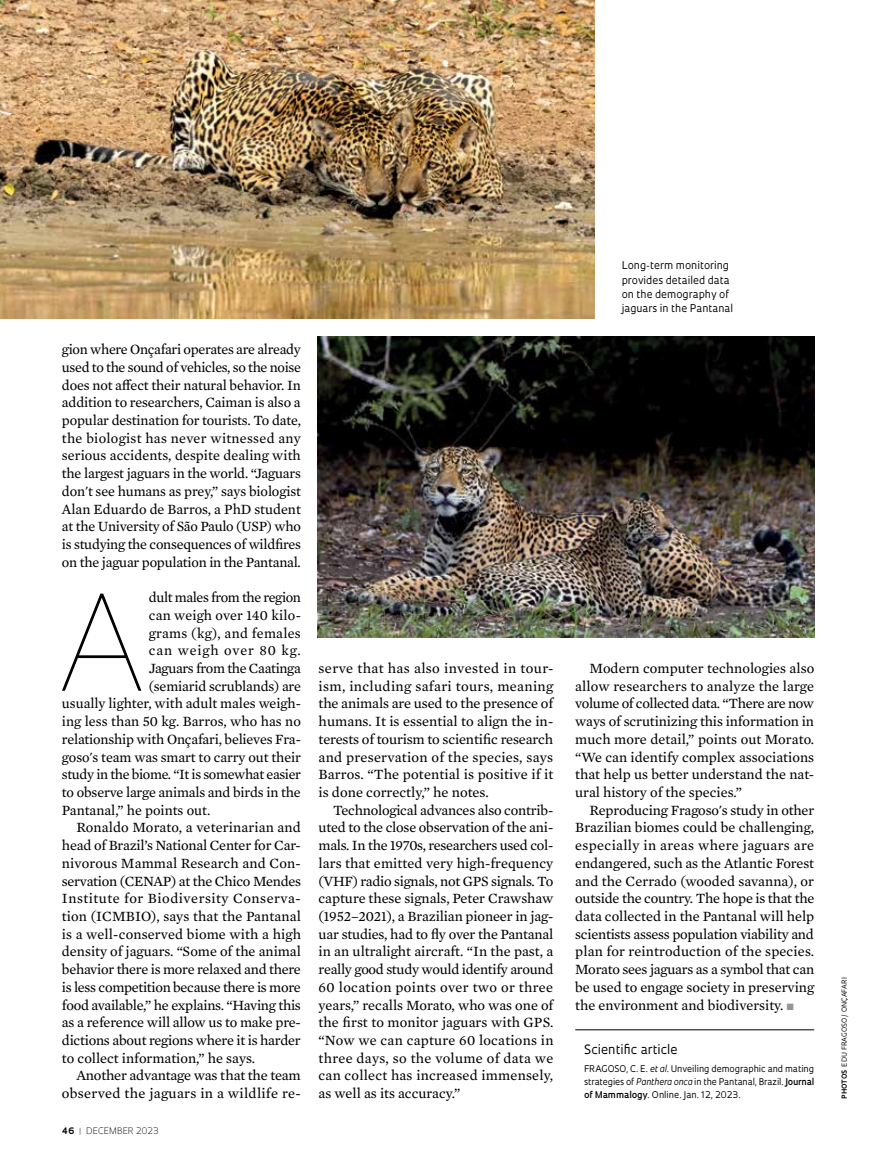
<style>
.page{position:relative;width:885px;height:1169px;background:#fff}
.page>*{position:absolute;margin:0;border:0;box-sizing:border-box;transform-origin:0 0}
.t1{font:100 136.8px "Elza";color:#000}
.t2{font:14.4px/17.7px "Mercury Text G2";color:#000;text-align:justify}
.t3{font:14.4px "Mercury Text G2";letter-spacing:-.02em;color:#000}
.t4{font:14.4px "Mercury Text G2";letter-spacing:-.025em;color:#000}
.t5{font:14.4px "Mercury Text G2";letter-spacing:.02em;color:#000}
.t6{font:14.4px "Mercury Text G2";letter-spacing:.035em;color:#000}
.t7{font:14.4px "Mercury Text G2";letter-spacing:.065em;color:#000}
.t8{font:12.6px "Oculum";color:#000}
.t9{font:10.35px/14.1px "Oculum";color:#000}
.t10{font:9px/13.4px "Oculum";letter-spacing:-.01em;color:#000;text-align:justify}
.t11{font:300 8.7px "Oculum";letter-spacing:.015em;color:#000}
.t12{font:6.75px "Oculum";letter-spacing:.015em;color:#000}
.s1{font-weight:700}
.s2{font-weight:700;color:#939598}
.s3{color:#939598}
.s4{font-style:italic}
.s5{font-weight:600}
</style>
<div class="page">
<hr style="left:575px;top:1029px;width:239px;height:1px;background:#000">
<img style="left:0;top:0;width:594px;height:319px">
<img style="left:318px;top:336px;width:497px;height:301px">
<p class="t2" style="left:62px;top:340px;width:241px">gion where Onçafari operates are already used to the sound of vehicles, so the noise does not affect their natural behavior. In addition to researchers, Caiman is also a popular destination for tourists. To date, the biologist has never witnessed any serious accidents, despite dealing with the largest jaguars in the world. “Jaguars don't see humans as prey,” says biologist Alan Eduardo de Barros, a PhD student at the University of São Paulo (USP) who is studying the consequences of wildfires on the jaguar population in the Pantanal.</p>
<h1 class="t1" style="left:60px;top:556px;width:85px">A</h1>
<p class="t4" style="left:149px;top:587px;width:154px">dult males from the region</p>
<p class="t2" style="left:149px;top:605px;width:153px">can weigh over 140 kilo-</p>
<p class="t5" style="left:149px;top:622px;width:153px">grams (kg), and females</p>
<p class="t7" style="left:149px;top:640px;width:154px">can weigh over 80 kg.</p>
<p class="t4" style="left:149px;top:658px;width:153px">Jaguars from the Caatinga</p>
<p class="t2" style="left:149px;top:676px;width:154px">(semiarid scrublands) are</p>
<p class="t2" style="left:62px;top:694px;width:240px">usually lighter, with adult males weigh-</p>
<p class="t2" style="left:62px;top:711px;width:240px">ing less than 50 kg. Barros, who has no</p>
<p class="t2" style="left:62px;top:729px;width:240px">relationship with Onçafari, believes Fra-</p>
<p class="t2" style="left:62px;top:747px;width:241px">goso's team was smart to carry out their</p>
<p class="t4" style="left:62px;top:764px;width:241px">study in the biome. “It is somewhat easier</p>
<p class="t2" style="left:62px;top:782px;width:240px">to observe large animals and birds in the</p>
<p class="t2" style="left:62px;top:800px;width:150px">Pantanal,” he points out.</p>
<p class="t2" style="left:76px;top:818px;width:226px">Ronaldo Morato, a veterinarian and</p>
<p class="t2" style="left:62px;top:835px;width:240px">head of Brazil’s National Center for Car-</p>
<p class="t2" style="left:62px;top:853px;width:240px">nivorous Mammal Research and Con-</p>
<p class="t3" style="left:62px;top:870px;width:241px">servation (CENAP) at the Chico Mendes</p>
<p class="t6" style="left:62px;top:888px;width:240px">Institute for Biodiversity Conserva-</p>
<p class="t2" style="left:62px;top:906px;width:240px">tion (ICMBIO), says that the Pantanal</p>
<p class="t2" style="left:62px;top:924px;width:241px">is a well-conserved biome with a high</p>
<p class="t2" style="left:62px;top:942px;width:240px">density of jaguars. “Some of the animal</p>
<p class="t3" style="left:62px;top:959px;width:240px">behavior there is more relaxed and there</p>
<p class="t3" style="left:62px;top:976px;width:240px">is less competition because there is more</p>
<p class="t3" style="left:62px;top:994px;width:240px">food available,” he explains. “Having this</p>
<p class="t2" style="left:62px;top:1012px;width:240px">as a reference will allow us to make pre-</p>
<p class="t2" style="left:62px;top:1030px;width:240px">dictions about regions where it is harder</p>
<p class="t2" style="left:62px;top:1048px;width:195px">to collect information,” he says.</p>
<p class="t2" style="left:76px;top:1066px;width:226px">Another advantage was that the team</p>
<p class="t5" style="left:62px;top:1082px;width:240px">observed the jaguars in a wildlife re-</p>
<p class="t11" style="left:62px;top:1124px;width:99px"><span class="s1">46</span> <span class="s2">|</span> DECEMBER 2023</p>
<p class="t2" style="left:319px;top:658px;width:236px">serve that has also invested in tour&shy;ism, including safari tours, meaning the animals are used to the presence of humans. It is essential to align the in&shy;terests of tourism to scientific research and preservation of the species, says Barros. “The potential is positive if it is done correctly,” he notes.</p>
<p class="t2" style="left:319px;top:800px;width:236px;text-indent:14px">Technological advances also contrib&shy;uted to the close observation of the ani&shy;mals. In the 1970s, researchers used col&shy;lars that emitted very high-frequency (VHF) radio signals, not GPS signals. To capture these signals, Peter Crawshaw (1952–2021), a Brazilian pioneer in jag&shy;uar studies, had to fly over the Pantanal in an ultralight aircraft. “In the past, a really good study would identify around 60 location points over two or three years,” recalls Morato, who was one of the first to monitor jaguars with GPS. “Now we can capture 60 locations in three days, so the volume of data we can collect has increased immensely, as well as its accuracy.”</p>
<p class="t9" style="left:622px;top:258px;width:113px">Long-term monitoring provides detailed data on the demography of jaguars in the Pantanal</p>
<p class="t2" style="left:575px;top:658px;width:241px;text-indent:14px">Modern computer technologies also allow researchers to analyze the large volume of collected data. “There are now ways of scrutinizing this information in much more detail,” points out Morato. “We can identify complex associations that help us better understand the nat&shy;ural history of the species.”</p>
<p class="t2" style="left:575px;top:800px;width:241px;text-indent:14px">Reproducing Fragoso's study in other Brazilian biomes could be challenging, especially in areas where jaguars are endangered, such as the Atlantic Forest and the Cerrado (wooded savanna), or outside the country. The hope is that the data collected in the Pantanal will help scientists assess population viability and plan for reintroduction of the species.<br>Morato sees jaguars as a symbol that can be used to engage society in preserving the environment and biodiversity. <span class="s3">■</span></p>
<p class="t8" style="left:584px;top:1041px;width:95px">Scientific article</p>
<p class="t10" style="left:584px;top:1061px;width:232px">FRAGOSO, C. E. <span class="s4">et al</span>. Unveiling demographic and mating strategies of <span class="s4">Panthera onca</span> in the Pantanal, Brazil. <span class="s5">Journal of Mammalogy</span>. Online. Jan. 12, 2023.</p>
<p class="t12" style="left:840px;top:1098px;width:123px;rotate:-90deg"><span class="s1">PHOTOS</span> EDU FRAGOSO/ONÇAFARI</p>
</div>
